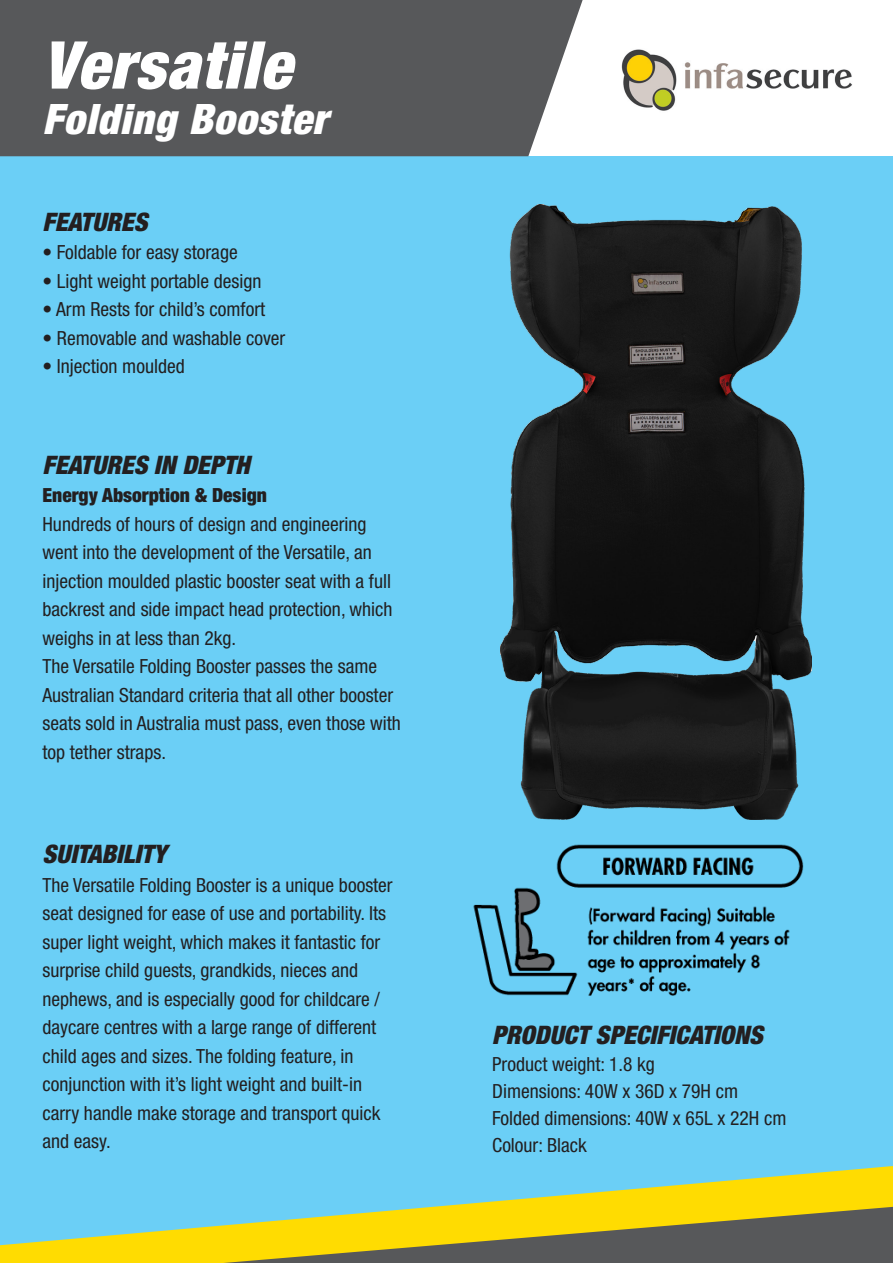
<style>
.page{position:relative;width:893px;height:1263px;background:#fff}
.page>*{position:absolute;margin:0;border:0;box-sizing:border-box;transform-origin:0 0}
.t1{font:italic 900 condensed 66px "Helvetica Neue LT Std";letter-spacing:.02em;color:#fff}
.t2{font:italic 900 condensed 42px "Helvetica Neue LT Std";letter-spacing:.02em;color:#fff}
.t3{font:italic 900 condensed 25.5px "Helvetica Neue LT Std";color:#231f20}
.t4{font:condensed 19.5px/28.5px "Helvetica Neue LT Std";color:#231f20}
.t5{font:900 condensed 19.5px "Helvetica Neue LT Std";color:#231f20}
</style>
<div class="page">
<div style="left:0;top:156px;width:893px;height:1107px;background:#6bcff6"></div>
<div style="left:0;top:0;width:583px;height:156px;background:#57585a"></div>
<svg style="left:0;top:1166px;width:893px;height:97px"></svg>
<img style="left:621px;top:49px;width:231px;height:62px">
<img style="left:500px;top:204px;width:311px;height:615px">
<img style="left:473px;top:844px;width:331px;height:152px">
<p class="t1" style="left:43px;top:24px;width:250px">Versatile</p>
<p class="t2" style="left:43px;top:93px;width:286px">Folding Booster</p>
<p class="t3" style="left:43px;top:206px;width:106px">FEATURES</p>
<p class="t4" style="left:43px;top:238px;width:197px">• Foldable for easy storage</p>
<p class="t4" style="left:43px;top:267px;width:221px">• Light weight portable design</p>
<p class="t4" style="left:43px;top:295px;width:224px">• Arm Rests for child’s comfort</p>
<p class="t4" style="left:43px;top:324px;width:244px">• Removable and washable cover</p>
<p class="t4" style="left:43px;top:352px;width:144px">• Injection moulded</p>
<p class="t3" style="left:43px;top:449px;width:209px">FEATURES IN DEPTH</p>
<p class="t5" style="left:43px;top:483px;width:226px">Energy Absorption &amp; Design</p>
<p class="t4" style="left:43px;top:509px;width:352px">Hundreds of hours of design and engineering went into the development of the Versatile, an injection moulded plastic booster seat with a full backrest and side impact head protection, which weighs in at less than 2kg.</p>
<p class="t4" style="left:43px;top:652px;width:360px">The Versatile Folding Booster passes the same Australian Standard criteria that all other booster seats sold in Australia must pass, even those with top tether straps.</p>
<p class="t3" style="left:43px;top:838px;width:125px">SUITABILITY</p>
<p class="t4" style="left:43px;top:871px;width:352px">The Versatile Folding Booster is a unique booster seat designed for ease of use and portability. Its super light weight, which makes it fantastic for surprise child guests, grandkids, nieces and nephews, and is especially good for childcare / daycare centres with a large range of different child ages and sizes. The folding feature, in conjunction with it’s light weight and built-in carry handle make storage and transport quick and easy.</p>
<p class="t3" style="left:492px;top:1019px;width:272px">PRODUCT SPECIFICATIONS</p>
<p class="t4" style="left:492px;top:1050px;width:164px">Product weight: 1.8 kg</p>
<p class="t4" style="left:492px;top:1077px;width:247px">Dimensions: 40W x 36D x 79H cm</p>
<p class="t4" style="left:492px;top:1104px;width:296px">Folded dimensions: 40W x 65L x 22H cm</p>
<p class="t4" style="left:492px;top:1131px;width:96px">Colour: Black</p>
</div>
